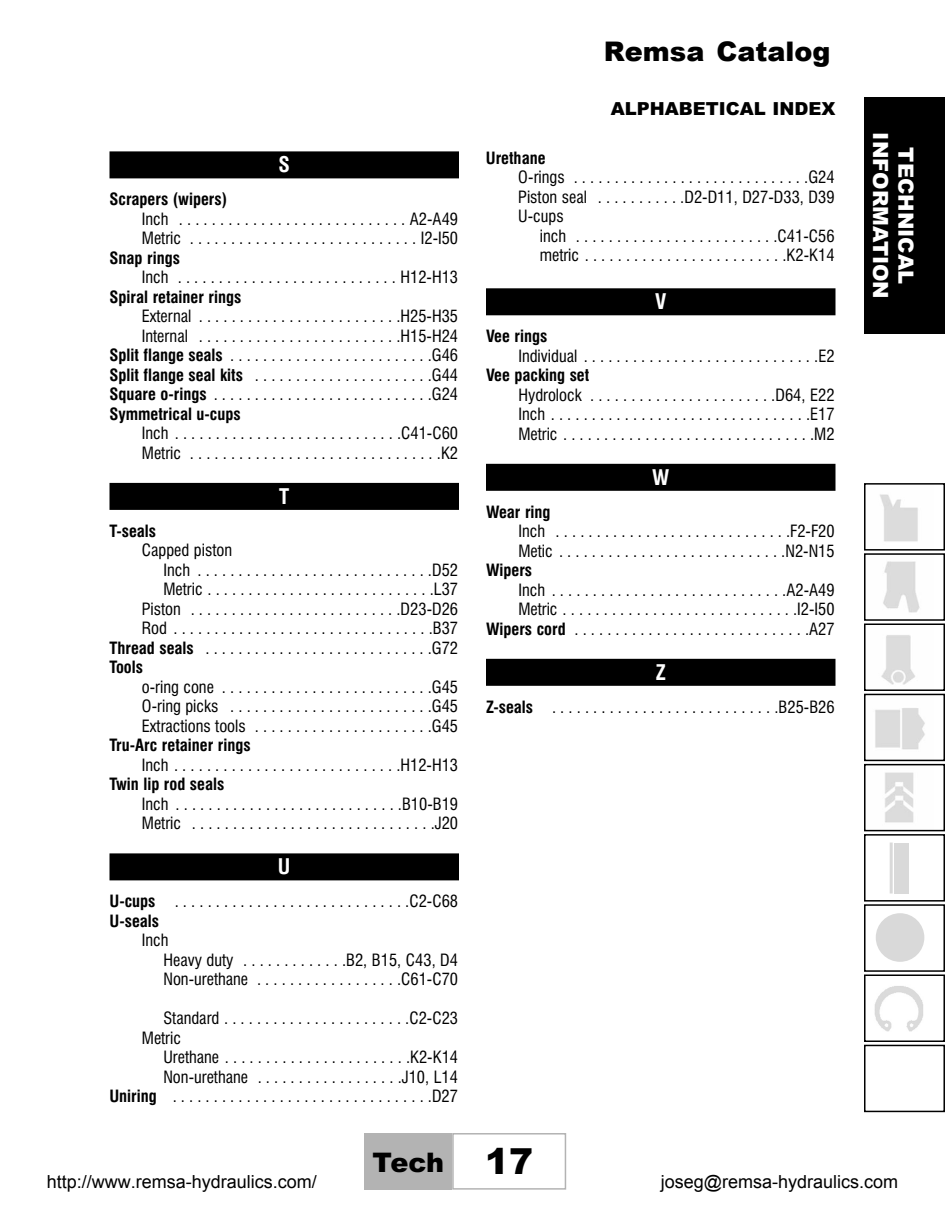
<style>
.page{position:relative;width:945px;height:1215px;background:#fff}
.page>*{position:absolute;margin:0;border:0;box-sizing:border-box;transform-origin:0 0}
.t1{font:900 36px "Arial";color:#000}
.t2{font:900 27px "Arial";color:#000}
.t3{font:900 27px "Arial";color:#000}
.t4{font:900 21px/25.2px "Arial";color:#fff;text-align:center}
.t5{font:700 condensed 21px "Swiss 721 BT";color:#fff}
.t6{font:18px "Arial";color:#000}
.t7{font:900 18px "Arial";color:#000}
.t8{font:condensed 16.5px/19.5px "Swiss 721 BT";color:#000}
.t9{font:700 condensed 16.5px "Swiss 721 BT";color:#000}
.s1{font-weight:700}
</style>
<div class="page">
<div style="left:864px;top:98px;width:81px;height:236px;background:#000"></div>
<div style="left:365px;top:1133px;width:87px;height:57px;background:#b3b3b3"></div>
<img style="left:885px;top:772px;width:29px;height:51px">
<div style="left:864px;top:764px;width:81px;height:67px;border:2px solid #000"></div>
<img style="left:875px;top:708px;width:50px;height:42px">
<div style="left:864px;top:694px;width:81px;height:67px;border:2px solid #000"></div>
<img style="left:881px;top:635px;width:34px;height:50px">
<div style="left:864px;top:624px;width:81px;height:67px;border:2px solid #000"></div>
<img style="left:883px;top:561px;width:37px;height:52px">
<div style="left:864px;top:553px;width:81px;height:68px;border:2px solid #000"></div>
<img style="left:880px;top:494px;width:38px;height:48px">
<div style="left:864px;top:483px;width:81px;height:68px;border:2px solid #000"></div>
<div style="left:864px;top:834px;width:81px;height:68px;border:2px solid #000"></div>
<div style="left:864px;top:1045px;width:81px;height:67px;border:2px solid #000"></div>
<div style="left:864px;top:904px;width:81px;height:68px;border:2px solid #000"></div>
<img style="left:874px;top:986px;width:49px;height:46px">
<div style="left:864px;top:975px;width:81px;height:67px;border:2px solid #000"></div>
<div style="left:876px;top:913px;width:48px;height:49px;background:#d9d9d9;border-radius:50%"></div>
<div style="left:895px;top:843px;width:14px;height:51px;background:#d9d9d9"></div>
<hr style="left:890px;top:843px;width:3px;height:51px;background:#d9d9d9">
<div style="left:452px;top:1133px;width:114px;height:57px;border:2px solid #b3b3b3"></div>
<div style="left:110px;top:151px;width:349px;height:27px;background:#000"></div>
<div style="left:110px;top:483px;width:349px;height:27px;background:#000"></div>
<div style="left:110px;top:853px;width:349px;height:27px;background:#000"></div>
<div style="left:486px;top:288px;width:350px;height:27px;background:#000"></div>
<div style="left:486px;top:464px;width:350px;height:27px;background:#000"></div>
<div style="left:486px;top:659px;width:350px;height:27px;background:#000"></div>
<h2 class="t2" style="left:604px;top:38px;width:228px">Remsa Catalog</h2>
<p class="t5" style="left:278px;top:157px;width:13px">S</p>
<p class="t9" style="left:110px;top:193px;width:119px">Scrapers (wipers)</p>
<p class="t8" style="left:142px;top:211px;width:318px">Inch ............................A2-A49<br>Metric ............................I2-I50</p>
<p class="t9" style="left:110px;top:252px;width:72px">Snap rings</p>
<p class="t8" style="left:142px;top:269px;width:318px">Inch ...........................H12-H13</p>
<p class="t9" style="left:110px;top:291px;width:133px">Spiral retainer rings</p>
<p class="t8" style="left:142px;top:308px;width:318px">External .........................H25-H35</p>
<p class="t8" style="left:142px;top:328px;width:318px">Internal .........................H15-H24</p>
<p class="t8" style="left:110px;top:347px;width:350px"><span class="s1">Splitflangeseals</span> .........................G46</p>
<p class="t8" style="left:110px;top:367px;width:350px"><span class="s1">Splitflangesealkits</span> ......................G44</p>
<p class="t8" style="left:110px;top:386px;width:350px"><span class="s1">Squareo-rings</span> ...........................G24</p>
<p class="t9" style="left:110px;top:408px;width:133px">Symmetrical u-cups</p>
<p class="t8" style="left:142px;top:425px;width:318px">Inch ............................C41-C60<br>Metric ...............................K2</p>
<p class="t5" style="left:279px;top:488px;width:12px">T</p>
<p class="t9" style="left:110px;top:524px;width:48px">T-seals</p>
<p class="t8" style="left:142px;top:542px;width:92px">Capped piston</p>
<p class="t8" style="left:163px;top:562px;width:296px">Inch .............................D52</p>
<p class="t8" style="left:163px;top:581px;width:296px">Metric............................L37</p>
<p class="t8" style="left:142px;top:601px;width:318px">Piston ..........................D23-D26</p>
<p class="t8" style="left:142px;top:620px;width:318px">Rod ................................B37</p>
<p class="t8" style="left:110px;top:640px;width:350px"><span class="s1">Threadseals</span> ............................G72</p>
<p class="t9" style="left:110px;top:661px;width:35px">Tools</p>
<p class="t8" style="left:142px;top:679px;width:318px;text-align:justify">o-ringcone ..........................G45<br>O-ringpicks .........................G45<br>Extractionstools ......................G45</p>
<p class="t9" style="left:110px;top:739px;width:143px">Tru-Arc retainer rings</p>
<p class="t8" style="left:142px;top:757px;width:318px">Inch............................H12-H13</p>
<p class="t9" style="left:110px;top:778px;width:116px">Twin lip rod seals</p>
<p class="t8" style="left:142px;top:796px;width:318px">Inch ............................B10-B19<br>Metric ..............................J20</p>
<p class="t5" style="left:278px;top:859px;width:14px">U</p>
<p class="t8" style="left:109px;top:893px;width:350px"><span class="s1">U-cups</span> .............................C2-C68<br><span class="s1">U-seals</span></p>
<p class="t8" style="left:163px;top:932px;width:296px;text-indent:-22px">Inch<br>Heavy duty . . . . . . . . . . . . .B2, B15, C43, D4<br>Non-urethane . . . . . . . . . . . . . . . . . .C61-C70</p>
<p class="t8" style="left:142px;top:1010px;width:318px;text-indent:22px">Standard.......................C2-C23<br>Metric</p>
<p class="t8" style="left:109px;top:1049px;width:350px;text-align:right">Urethane.......................K2-K14<br>Non-urethane ..................J10,L14<br><span class="s1">Uniring</span> ................................D27</p>
<p class="t7" style="left:611px;top:98px;width:226px">ALPHABETICAL INDEX</p>
<p class="t9" style="left:486px;top:151px;width:61px">Urethane</p>
<p class="t8" style="left:518px;top:169px;width:318px;text-align:justify">O-rings .............................G24<br>Piston seal . . . . . . . . . . .D2-D11, D27-D33, D39<br>U-cups</p>
<p class="t8" style="left:540px;top:227px;width:296px">inch .........................C41-C56 metric.........................K2-K14</p>
<p class="t5" style="left:655px;top:294px;width:13px">V</p>
<p class="t9" style="left:486px;top:330px;width:63px">Vee rings</p>
<p class="t8" style="left:518px;top:347px;width:318px">Individual .............................E2</p>
<p class="t9" style="left:486px;top:369px;width:105px">Vee packing set</p>
<p class="t8" style="left:518px;top:386px;width:318px;text-align:justify">Hydrolock .......................D64,E22<br>Inch................................E17<br>Metric...............................M2</p>
<p class="t5" style="left:652px;top:469px;width:19px">W</p>
<p class="t9" style="left:486px;top:505px;width:66px">Wear ring</p>
<p class="t8" style="left:518px;top:523px;width:318px">Inch .............................F2-F20<br>Metic ............................N2-N15</p>
<p class="t9" style="left:486px;top:564px;width:48px">Wipers</p>
<p class="t8" style="left:486px;top:581px;width:350px;text-align:right">Inch .............................A2-A49<br>Metric.............................I2-I50<br><span class="s1">Wiperscord</span> .............................A27</p>
<p class="t5" style="left:656px;top:664px;width:12px">Z</p>
<p class="t8" style="left:486px;top:698px;width:350px"><span class="s1">Z-seals</span> ............................B25-B26</p>
<p class="t4" style="left:918px;top:132px;width:168px;rotate:90deg">TECHNICAL<br>INFORMATION</p>
<h1 class="t1" style="left:485px;top:1140px;width:50px">17</h1>
<h2 class="t3" style="left:373px;top:1147px;width:73px">Tech</h2>
<p class="t6" style="left:47px;top:1170px;width:271px">http://www.remsa-hydraulics.com/</p>
<p class="t6" style="left:661px;top:1170px;width:239px">joseg@remsa-hydraulics.com</p>
</div>
